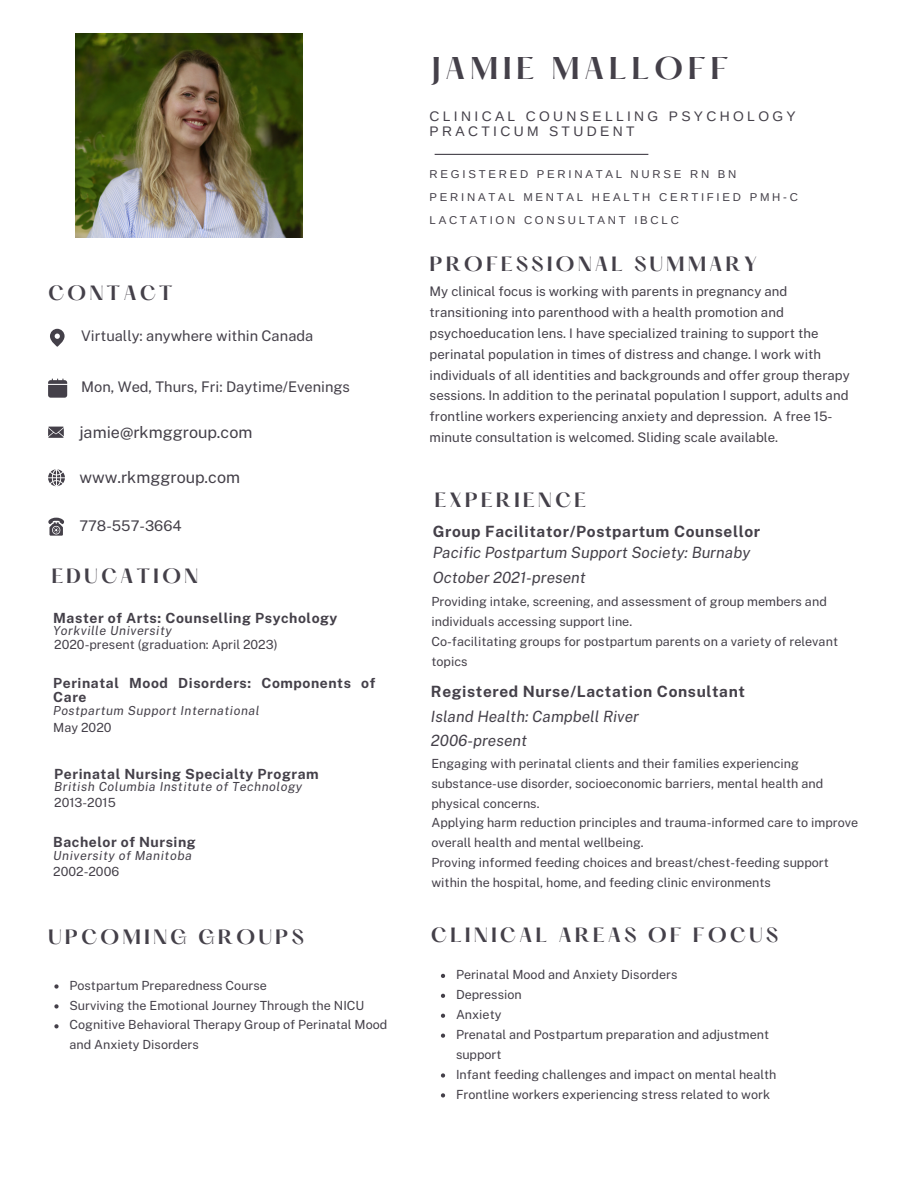
<style>
.page{position:relative;width:918px;height:1188px;background:#fff}
.page>*{position:absolute;margin:0;border:0;box-sizing:border-box;transform-origin:0 0}
.t1{font:600 27.45px "Hatton";letter-spacing:.16em;color:#444049}
.t2{font:600 18.15px "Hatton";letter-spacing:.16em;color:#444049}
.t3{font:600 18px "Hatton";letter-spacing:.16em;color:#444049}
.t4{font:16.2px "Public Sans";color:#444049}
.t5{font:italic 15.45px/24.8px "Public Sans";color:#444049}
.t6{font:700 15.45px "Public Sans";letter-spacing:.04em;color:#444049}
.t7{font:14.7px "Public Sans";color:#444049}
.t8{font:700 13.95px/14.5px "Public Sans";letter-spacing:.04em;color:#444049}
.t9{font:13.8px/14.7px "Arimo";letter-spacing:.24em;color:#444049}
.t10{font:13.2px/20.9px "Public Sans";color:#444049}
.t11{font:12.6px/20px "Public Sans";color:#444049}
.t12{font:italic 12.45px "Public Sans";letter-spacing:.04em;color:#444049}
.t13{font:11.4px/22.8px "Arimo";letter-spacing:.24em;color:#444049}
</style>
<div class="page">
<svg style="left:50px;top:329px;width:15px;height:18px"></svg>
<svg style="left:48px;top:427px;width:16px;height:11px"></svg>
<svg style="left:48px;top:518px;width:16px;height:18px"></svg>
<svg style="left:48px;top:469px;width:17px;height:17px"></svg>
<hr style="left:435px;top:154px;width:213px;height:1px;background:#444049">
<svg style="left:48px;top:379px;width:19px;height:19px"></svg>
<img style="left:75px;top:34px;width:227px;height:204px">
<svg style="left:441px;top:974px;width:4px;height:4px"></svg>
<svg style="left:441px;top:994px;width:4px;height:4px"></svg>
<svg style="left:441px;top:1014px;width:4px;height:4px"></svg>
<svg style="left:441px;top:1034px;width:4px;height:4px"></svg>
<svg style="left:441px;top:1073px;width:4px;height:5px"></svg>
<svg style="left:441px;top:1093px;width:4px;height:5px"></svg>
<svg style="left:54px;top:984px;width:5px;height:5px"></svg>
<svg style="left:54px;top:1004px;width:5px;height:5px"></svg>
<svg style="left:54px;top:1024px;width:5px;height:4px"></svg>
<h3 class="t3" style="left:48px;top:285px;width:126px">CONTACT</h3>
<p class="t7" style="left:81px;top:327px;width:234px">Virtually: anywhere within Canada</p>
<p class="t7" style="left:81px;top:378px;width:270px">Mon, Wed, Thurs, Fri: Daytime/Evenings</p>
<p class="t4" style="left:79px;top:422px;width:175px">jamie@rkmggroup.com</p>
<p class="t4" style="left:79px;top:468px;width:162px">www.rkmggroup.com</p>
<p class="t7" style="left:79px;top:517px;width:104px">778-557-3664</p>
<h3 class="t3" style="left:51px;top:568px;width:149px">EDUCATION</h3>
<p class="t8" style="left:53px;top:610px;width:286px">Master of Arts: Counselling Psychology</p>
<p class="t12" style="left:53px;top:623px;width:120px">Yorkville University</p>
<p class="t11" style="left:54px;top:635px;width:225px">2020-present (graduation: April 2023)</p>
<p class="t8" style="left:53px;top:675px;width:324px">Perinatal Mood Disorders: Components of<br>Care</p>
<p class="t12" style="left:53px;top:703px;width:208px">Postpartum Support International</p>
<p class="t11" style="left:53px;top:717px;width:60px">May 2020</p>
<p class="t8" style="left:54px;top:767px;width:266px">Perinatal Nursing Specialty Program</p>
<p class="t12" style="left:54px;top:780px;width:250px">British Columbia Institute of Technology</p>
<p class="t11" style="left:54px;top:793px;width:63px">2013-2015</p>
<p class="t8" style="left:53px;top:835px;width:144px">Bachelor of Nursing</p>
<p class="t12" style="left:53px;top:848px;width:140px">University of Manitoba</p>
<p class="t11" style="left:53px;top:862px;width:68px">2002-2006</p>
<h2 class="t2" style="left:48px;top:928px;width:257px">UPCOMING GROUPS</h2>
<p class="t11" style="left:69px;top:975px;width:319px">Postpartum Preparedness Course<br>Surviving the Emotional Journey Through the NICU Cognitive Behavioral Therapy Group of Perinatal Mood and Anxiety Disorders</p>
<h1 class="t1" style="left:431px;top:55px;width:299px">JAMIE MALLOFF</h1>
<p class="t9" style="left:430px;top:109px;width:368px">CLINICAL COUNSELLING PSYCHOLOGY<br>PRACTICUM STUDENT</p>
<p class="t13" style="left:430px;top:163px;width:370px">REGISTERED PERINATAL NURSE RN BN<br>PERINATAL MENTAL HEALTH CERTIFIED PMH-C<br>LACTATION CONSULTANT IBCLC</p>
<h3 class="t3" style="left:430px;top:255px;width:329px">PROFESSIONAL SUMMARY</h3>
<p class="t10" style="left:430px;top:281px;width:422px">My clinical focus is working with parents in pregnancy and transitioning into parenthood with a health promotion and psychoeducation lens. I have specialized training to support the perinatal population in times of distress and change. I work with individuals of all identities and backgrounds and offer group therapy sessions. In addition to the perinatal population I support, adults and frontline workers experiencing anxiety and depression. A free 15- minute consultation is welcomed. Sliding scale available.</p>
<h3 class="t3" style="left:435px;top:491px;width:153px">EXPERIENCE</h3>
<p class="t6" style="left:433px;top:522px;width:329px">Group Facilitator/Postpartum Counsellor</p>
<p class="t5" style="left:433px;top:540px;width:319px">Pacific Postpartum Support Society: Burnaby<br>October 2021-present</p>
<p class="t11" style="left:431px;top:592px;width:408px">Providing intake, screening, and assessment of group members and individuals accessing support line.<br>Co-facilitating groups for postpartum parents on a variety of relevant topics</p>
<p class="t6" style="left:431px;top:682px;width:316px">Registered Nurse/Lactation Consultant</p>
<p class="t5" style="left:431px;top:704px;width:209px;line-height:24.3px">Island Health: Campbell River<br>2006-present</p>
<p class="t11" style="left:431px;top:753px;width:428px">Engaging with perinatal clients and their families experiencing substance-use disorder, socioeconomic barriers, mental health and physical concerns.<br>Applying harm reduction principles and trauma-informed care to improve overall health and mental wellbeing.<br>Proving informed feeding choices and breast/chest-feeding support within the hospital, home, and feeding clinic environments</p>
<h3 class="t3" style="left:431px;top:926px;width:349px">CLINICAL AREAS OF FOCUS</h3>
<p class="t11" style="left:456px;top:964px;width:322px">Perinatal Mood and Anxiety Disorders<br>Depression<br>Anxiety<br>Prenatal and Postpartum preparation and adjustment support<br>Infant feeding challenges and impact on mental health<br>Frontline workers experiencing stress related to work</p>
</div>
